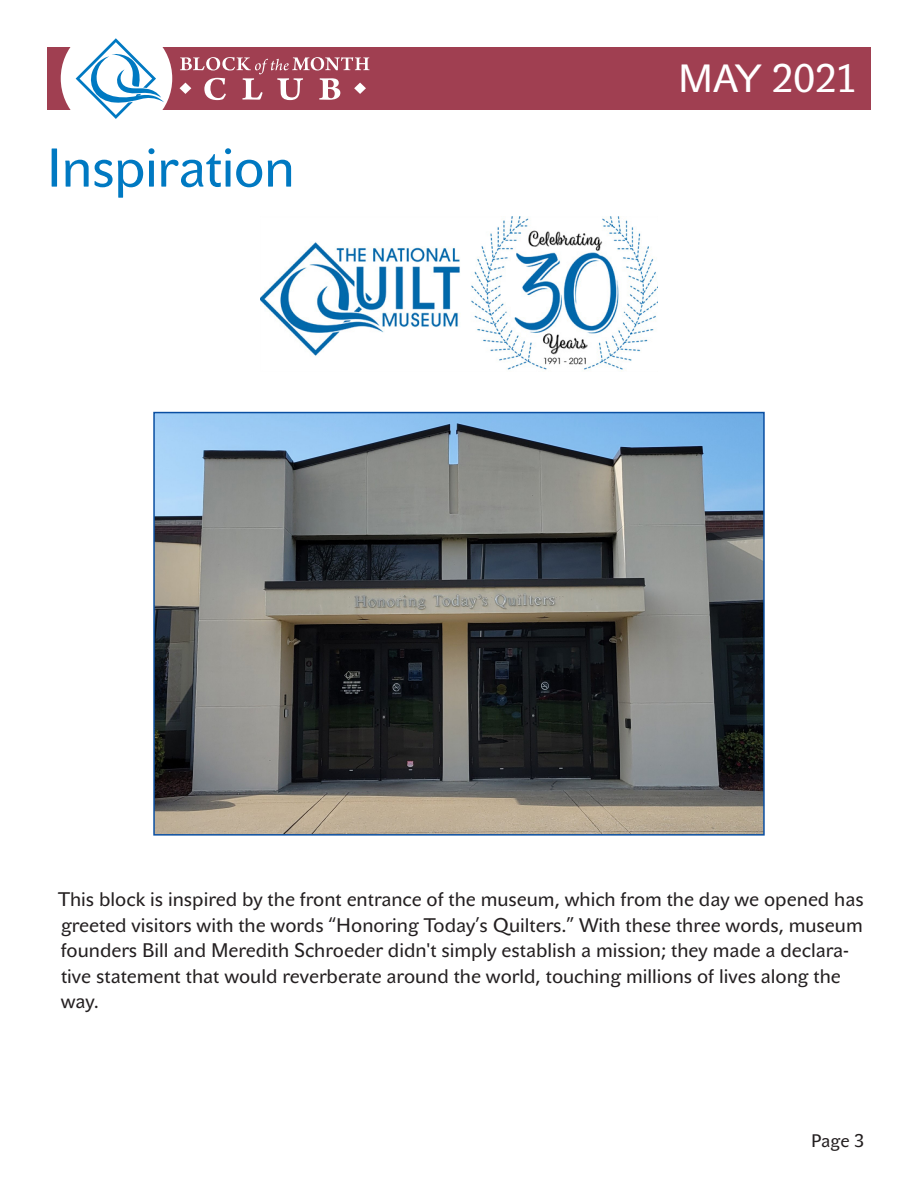
<style>
.page{position:relative;width:918px;height:1188px;background:#fff}
.page>*{position:absolute;margin:0;border:0;box-sizing:border-box;transform-origin:0 0}
.Page_title{font:54px "John Sans Text Pro";letter-spacing:-.015em;color:#0079c2}
.t1{font:39px "John Sans Text Pro";letter-spacing:-.005em;color:#fff}
.t2{font:19.5px/25.5px "John Sans Text Pro";color:#231f20}
.t3{font:18px "John Sans Text Pro";color:#231f20}
</style>
<div class="page">
<div style="left:47px;top:47px;width:824px;height:62px;background:#a03f51"></div>
<div style="left:61px;top:23px;width:111px;height:111px;background:#fff;border-radius:50%"></div>
<svg style="left:76px;top:38px;width:88px;height:81px"></svg>
<svg style="left:180px;top:57px;width:190px;height:43px"></svg>
<img style="left:260px;top:216px;width:398px;height:154px">
<img style="left:156px;top:415px;width:606px;height:418px">
<div style="left:153px;top:412px;width:612px;height:424px;border:2px solid #0a4fa2"></div>
<p class="Page_title" style="left:47px;top:137px;width:250px">Inspiration</p>
<h2 class="t1" style="left:678px;top:56px;width:181px">MAY 2021</h2>
<p class="t2" style="left:58px;top:887px;width:807px">This block is inspired by the front entrance of the museum, which from the day we opened has greeted visitors with the words “Honoring Today’s Quilters.” With these three words, museum founders Bill and Meredith Schroeder didn't simply establish a mission; they made a declara&shy;tive statement that would reverberate around the world, touching millions of lives along the way.</p>
<p class="t3" style="left:811px;top:1130px;width:54px">Page 3</p>
</div>
